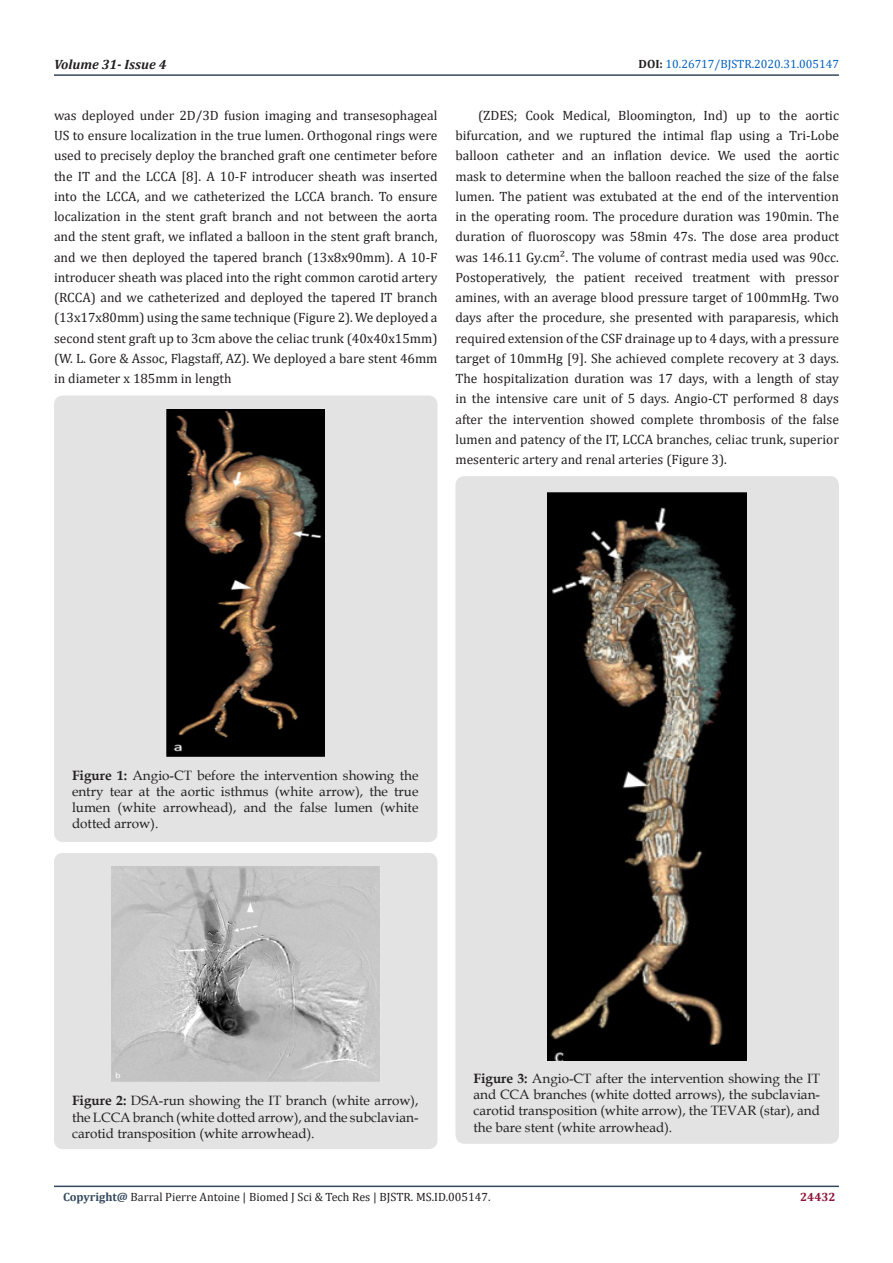
<style>
.page{position:relative;width:893px;height:1263px;background:#fff}
.page>*{position:absolute;margin:0;border:0;box-sizing:border-box;transform-origin:0 0}
.t1{font:13.5px/20.2px "Cambria";color:#231f20;text-align:justify}
.t2{font:13.5px/16.2px "Book Antiqua";color:#231f20;text-align:justify}
.t3{font:italic 700 13.5px "Cambria";color:#231f20}
.t4{font:12px "Cambria";color:#231f20}
.t5{font:12px "Cambria";color:#0563c1}
.t6{font:700 12px "Cambria";color:#8f133a}
.s1{font-weight:700;color:#231f20}
.s2{font-weight:700}
.s3{font-weight:700;color:#34495e}
</style>
<div class="page">
<hr style="left:54px;top:1185px;width:785px;height:2px;background:#34495e">
<hr style="left:54px;top:74px;width:785px;height:2px;background:#34495e">
<div style="left:54px;top:395px;width:383px;height:447px;background:#e3e3e3;border-radius:9px"></div>
<img style="left:167px;top:410px;width:158px;height:346px">
<div style="left:54px;top:853px;width:383px;height:296px;background:#e3e3e3;border-radius:9px"></div>
<img style="left:111px;top:866px;width:269px;height:215px">
<div style="left:455px;top:476px;width:384px;height:668px;background:#e3e3e3;border-radius:9px"></div>
<img style="left:548px;top:492px;width:198px;height:568px">
<p class="t3" style="left:54px;top:55px;width:114px">Volume 31- Issue 4</p>
<p class="t5" style="left:639px;top:57px;width:202px"><span class="s1">DOI:</span> 10.26717/BJSTR.2020.31.005147</p>
<p class="t1" style="left:54px;top:105px;width:385px">was deployed under 2D/3D fusion imaging and transesophageal US to ensure localization in the true lumen. Orthogonal rings were used to precisely deploy the branched graft one centimeter before the IT and the LCCA [8]. A 10-F introducer sheath was inserted into the LCCA, and we catheterized the LCCA branch. To ensure localization in the stent graft branch and not between the aorta and the stent graft, we inflated a balloon in the stent graft branch, and we then deployed the tapered branch (13x8x90mm). A 10-F introducer sheath was placed into the right common carotid artery (RCCA) and we catheterized and deployed the tapered IT branch (13x17x80mm) using the same technique (Figure 2). We deployed a second stent graft up to 3cm above the celiac trunk (40x40x15mm) (W. L. Gore &amp; Assoc, Flagstaff, AZ). We deployed a bare stent 46mm in diameter x 185mm in length</p>
<p class="t1" style="left:455px;top:105px;width:385px;text-indent:22px">(ZDES; Cook Medical, Bloomington, Ind) up to the aortic bifurcation, and we ruptured the intimal flap using a Tri-Lobe balloon catheter and an inflation device. We used the aortic mask to determine when the balloon reached the size of the false lumen. The patient was extubated at the end of the intervention in the operating room. The procedure duration was 190min. The duration of fluoroscopy was 58min 47s. The dose area product was 146.11 Gy.cm². The volume of contrast media used was 90cc.<br>Postoperatively, the patient received treatment with pressor amines, with an average blood pressure target of 100mmHg. Two days after the procedure, she presented with paraparesis, which required extension of the CSF drainage up to 4 days, with a pressure target of 10mmHg [9]. She achieved complete recovery at 3 days.<br>The hospitalization duration was 17 days, with a length of stay in the intensive care unit of 5 days. Angio-CT performed 8 days after the intervention showed complete thrombosis of the false lumen and patency of the IT, LCCA branches, celiac trunk, superior mesenteric artery and renal arteries (Figure 3).</p>
<p class="t2" style="left:72px;top:767px;width:348px"><span class="s2">Figure 1:</span> Angio-CT before the intervention showing the entry tear at the aortic isthmus (white arrow), the true lumen (white arrowhead), and the false lumen (white dotted arrow).</p>
<p class="t2" style="left:72px;top:1092px;width:348px"><span class="s2">Figure 2:</span> DSA-run showing the IT branch (white arrow), the LCCA branch (white dotted arrow), and the subclavian&shy;carotid transposition (white arrowhead).</p>
<p class="t2" style="left:473px;top:1070px;width:348px"><span class="s2">Figure 3:</span> Angio-CT after the intervention showing the IT and CCA branches (white dotted arrows), the subclavian&shy;carotid transposition (white arrow), the TEVAR (star), and the bare stent (white arrowhead).</p>
<p class="t4" style="left:63px;top:1190px;width:429px"><span class="s3">Copyright@</span> Barral Pierre Antoine | Biomed J Sci &amp; Tech Res | BJSTR. MS.ID.005147.</p>
<p class="t6" style="left:800px;top:1189px;width:37px">24432</p>
</div>
